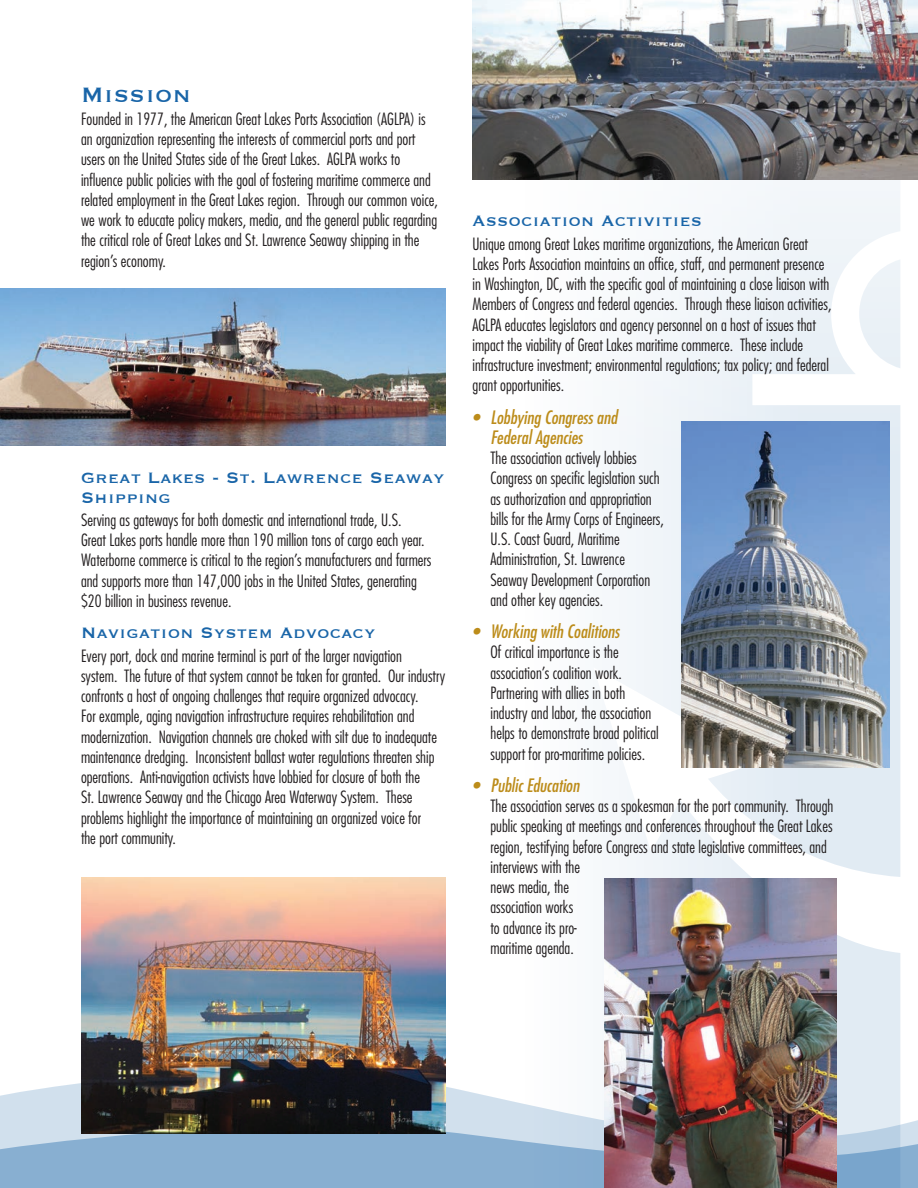
<style>
.page{position:relative;width:918px;height:1188px;background:#fff}
.page>*{position:absolute;margin:0;border:0;box-sizing:border-box;transform-origin:0 0}
.t1{font:27px "Copperplate";letter-spacing:.03em;color:#1965a8}
.sub-title{font:19.5px/19.5px "Copperplate";letter-spacing:.03em;color:#1965a8}
.bullet_1{font:italic condensed 18px/20.2px "Futura LT";color:#bc8c1a}
.text{font:300 condensed 16.5px/20.2px "Futura LT";color:#231f20}
.text-indent{font:300 condensed 16.5px/20.2px "Futura LT";color:#231f20}
</style>
<div class="page">
<svg style="left:604px;top:454px;width:296px;height:560px"></svg>
<svg style="left:47px;top:1014px;width:854px;height:74px"></svg>
<svg style="left:0;top:1088px;width:918px;height:100px;background:#a3c1db"></svg>
<img style="left:472px;top:0;width:446px;height:179px">
<img style="left:81px;top:878px;width:365px;height:256px">
<img style="left:605px;top:878px;width:232px;height:310px">
<img style="left:0;top:288px;width:446px;height:158px">
<img style="left:682px;top:421px;width:207px;height:346px">
<p class="t1" style="left:81px;top:77px;width:111px">Mission</p>
<p class="text" style="left:81px;top:109px;width:359px">Founded in 1977, the American Great Lakes Ports Association (AGLPA) is an organization representing the interests of commercial ports and port users on the United States side of the Great Lakes. AGLPA works to influence public policies with the goal of fostering maritime commerce and related employment in the Great Lakes region. Through our common voice, we work to educate policy makers, media, and the general public regarding the critical role of Great Lakes and St. Lawrence Seaway shipping in the region’s economy.</p>
<p class="sub-title" style="left:81px;top:467px;width:365px">Great Lakes - St. Lawrence Seaway<br>Shipping</p>
<p class="text" style="left:81px;top:510px;width:352px">Serving as gateways for both domestic and international trade, U.S.<br>Great Lakes ports handle more than 190 million tons of cargo each year.<br>Waterborne commerce is critical to the region’s manufacturers and farmers and supports more than 147,000 jobs in the United States, generating $20 billion in business revenue.</p>
<p class="sub-title" style="left:81px;top:622px;width:296px">Navigation System Advocacy</p>
<p class="text" style="left:81px;top:645px;width:366px">Every port, dock and marine terminal is part of the larger navigation<br>system. The future of that system cannot be taken for granted. Our industry confronts a host of ongoing challenges that require organized advocacy.<br>For example, aging navigation infrastructure requires rehabilitation and modernization. Navigation channels are choked with silt due to inadequate maintenance dredging. Inconsistent ballast water regulations threaten ship operations. Anti-navigation activists have lobbied for closure of both the<br>St. Lawrence Seaway and the Chicago Area Waterway System. These problems highlight the importance of maintaining an organized voice for<br>the port community.</p>
<p class="sub-title" style="left:472px;top:210px;width:231px">Association Activities</p>
<p class="text" style="left:472px;top:233px;width:361px">Unique among Great Lakes maritime organizations, the American Great Lakes Ports Association maintains an office, staff, and permanent presence in Washington, DC, with the specific goal of maintaining a close liaison with Members of Congress and federal agencies. Through these liaison activities, AGLPA educates legislators and agency personnel on a host of issues that impact the viability of Great Lakes maritime commerce. These include infrastructure investment; environmental regulations; tax policy; and federal grant opportunities.</p>
<p class="bullet_1" style="left:490px;top:407px;width:128px;text-indent:-18px">• Lobbying Congress and<br>Federal Agencies</p>
<p class="text-indent" style="left:490px;top:448px;width:175px">The association actively lobbies<br>Congress on specific legislation such as authorization and appropriation bills for the Army Corps of Engineers,<br>U.S. Coast Guard, Maritime<br>Administration, St. Lawrence<br>Seaway Development Corporation and other key agencies.</p>
<p class="bullet_1" style="left:472px;top:621px;width:149px">• Working with Coalitions</p>
<p class="text-indent" style="left:490px;top:642px;width:170px">Of critical importance is the association’s coalition work.<br>Partnering with allies in both industry and labor, the association helps to demonstrate broad political support for pro-maritime policies.</p>
<p class="bullet_1" style="left:472px;top:775px;width:108px">• Public Education</p>
<p class="text-indent" style="left:490px;top:796px;width:344px">The association serves as a spokesman for the port community. Through public speaking at meetings and conferences throughout the Great Lakes region, testifying before Congress and state legislative committees, and interviews with the<br>news media, the<br>association works<br>to advance its pro-<br>maritime agenda.</p>
</div>
